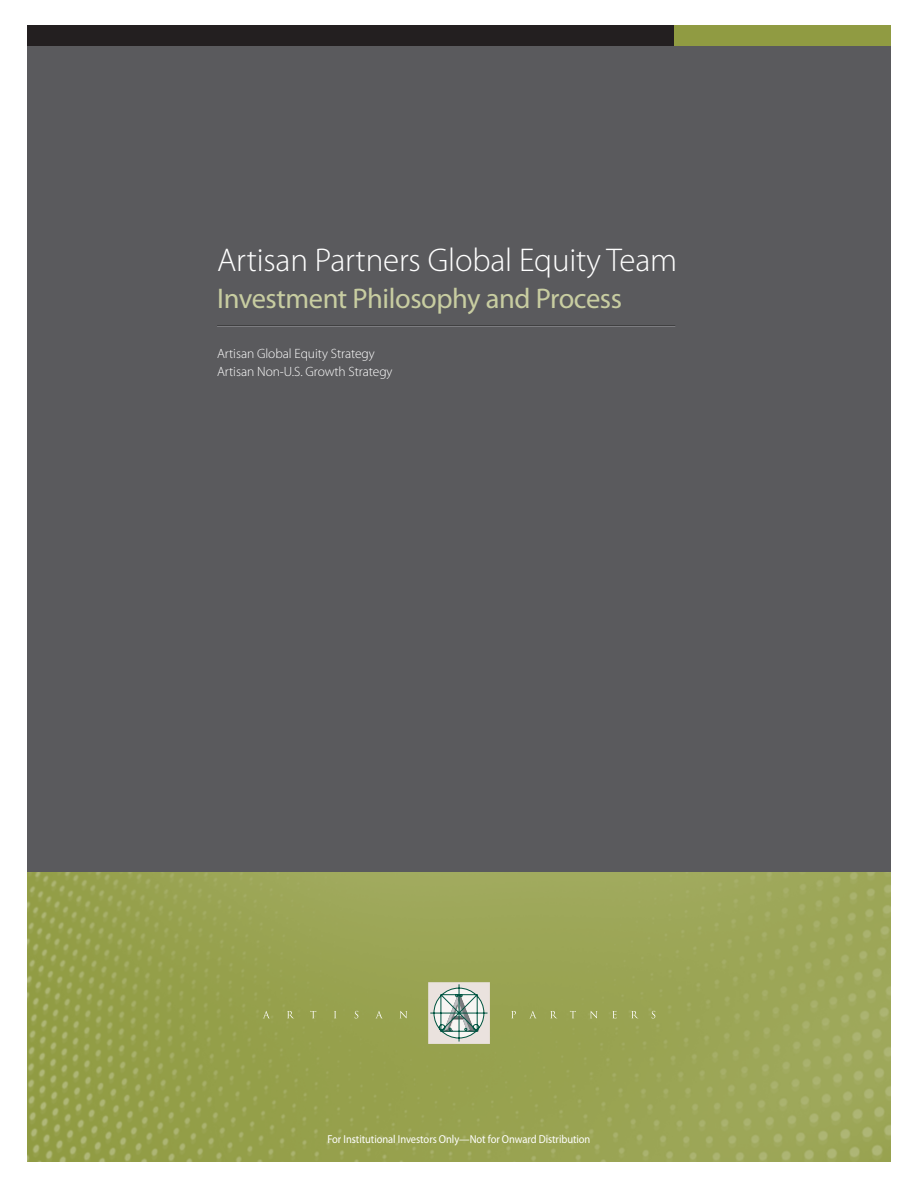
<style>
.page{position:relative;width:918px;height:1188px;background:#fff}
.page>*{position:absolute;margin:0;border:0;box-sizing:border-box;transform-origin:0 0}
.t1{font:300 33px "Myriad Pro";letter-spacing:-.005em;color:#fff}
.t2{font:28.5px "Myriad Pro";letter-spacing:-.015em;color:#c8cda1}
.t3{font:300 13.5px "Myriad Pro";letter-spacing:-.005em;color:#fff}
.t4{font:11.55px "Myriad Pro";letter-spacing:-.005em;color:#fff;scale:.91 1}
</style>
<div class="page">
<img style="left:27px;top:872px;width:864px;height:289px">
<div style="left:27px;top:26px;width:864px;height:846px;background:#5a5a5d"></div>
<hr style="left:217px;top:326px;width:458px;height:1px;background:#8a8a8e">
<hr style="left:217px;top:325px;width:458px;height:1px;background:#3e3e3f">
<div style="left:675px;top:26px;width:216px;height:20px;background:#909b42"></div>
<div style="left:27px;top:26px;width:647px;height:20px;background:#231f20"></div>
<svg style="left:428px;top:982px;width:62px;height:62px"></svg>
<svg style="left:263px;top:1011px;width:7px;height:7px"></svg>
<svg style="left:287px;top:1011px;width:7px;height:7px"></svg>
<svg style="left:310px;top:1011px;width:6px;height:7px"></svg>
<svg style="left:334px;top:1011px;width:2px;height:7px"></svg>
<svg style="left:355px;top:1011px;width:3px;height:7px"></svg>
<svg style="left:375px;top:1011px;width:8px;height:7px"></svg>
<svg style="left:400px;top:1011px;width:7px;height:7px"></svg>
<svg style="left:511px;top:1011px;width:5px;height:7px"></svg>
<svg style="left:529px;top:1011px;width:8px;height:7px"></svg>
<svg style="left:550px;top:1011px;width:7px;height:7px"></svg>
<svg style="left:570px;top:1011px;width:6px;height:7px"></svg>
<svg style="left:590px;top:1011px;width:8px;height:7px"></svg>
<svg style="left:612px;top:1011px;width:5px;height:7px"></svg>
<svg style="left:631px;top:1011px;width:8px;height:7px"></svg>
<svg style="left:652px;top:1011px;width:3px;height:7px"></svg>
<p class="t1" style="left:217px;top:241px;width:462px">Artisan Partners Global Equity Team</p>
<p class="t2" style="left:217px;top:283px;width:406px">Investment Philosophy and Process</p>
<p class="t3" style="left:217px;top:346px;width:159px">Artisan Global Equity Strategy</p>
<p class="t3" style="left:217px;top:364px;width:177px">Artisan Non-U.S. Growth Strategy</p>
<p class="t4" style="left:328px;top:1132px;width:290px">For Institutional Investors Only—Not for Onward Distribution</p>
</div>
